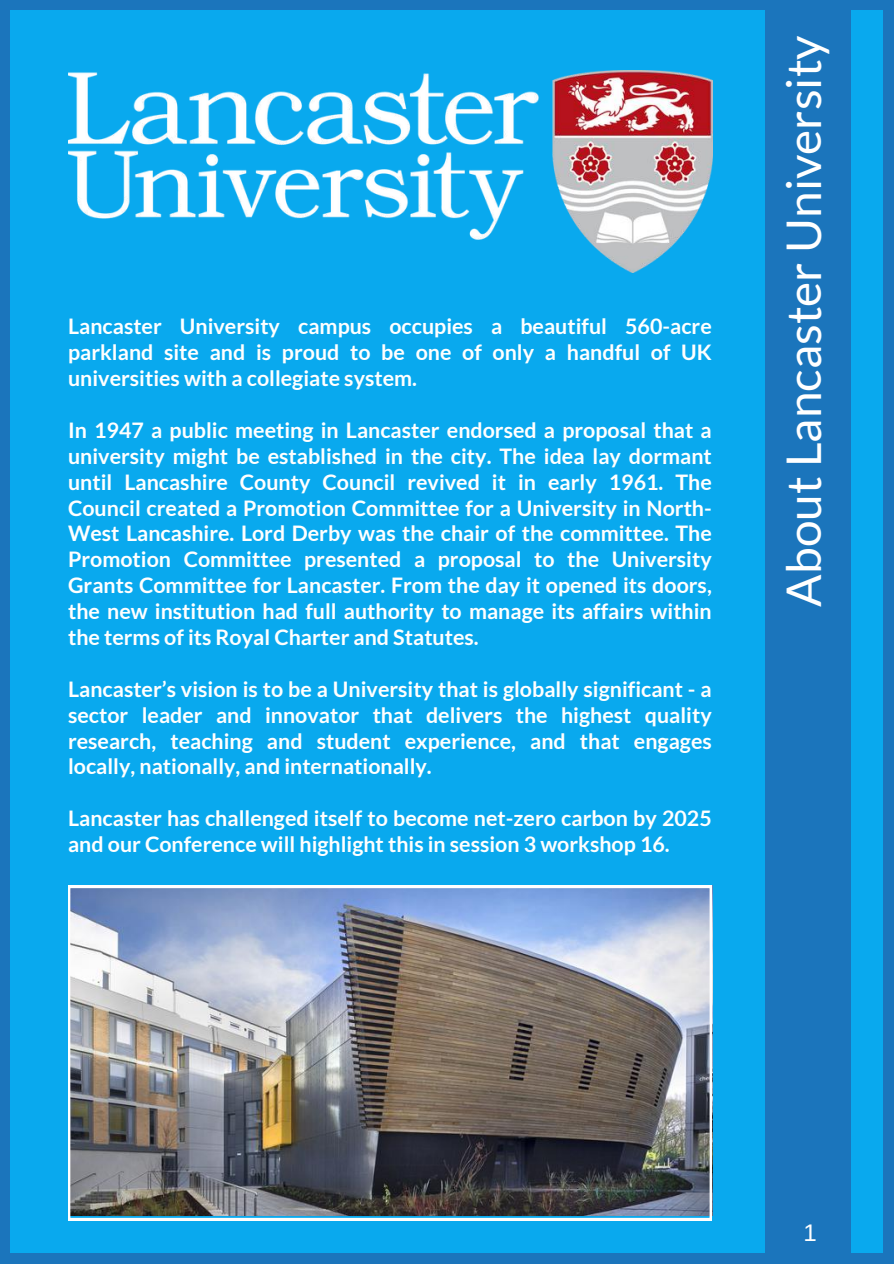
<style>
.page{position:relative;width:894px;height:1264px;background:#fff}
.page>*{position:absolute;margin:0;border:0;box-sizing:border-box;transform-origin:0 0}
.t1{font:47.85px "Lato";color:#fff}
.t2{font:24px "Arimo";color:#fff}
.t3{font:700 21.45px/25.8px "Lato";color:#fff;text-align:justify}
</style>
<div class="page">
<div style="left:0;top:0;width:893px;height:1263px;background:#1b75bc"></div>
<div style="left:11px;top:10px;width:871px;height:1242px;background:#09acf1"></div>
<div style="left:764px;top:0;width:86px;height:1263px;background:#1b75bc"></div>
<img style="left:68px;top:885px;width:643px;height:335px">
<img style="left:68px;top:70px;width:644px;height:203px">
<p class="t3" style="left:68px;top:313px;width:645px">Lancaster University campus occupies a beautiful 560-acre parkland site and is proud to be one of only a handful of UK universities with a collegiate system.</p>
<p class="t3" style="left:68px;top:416px;width:645px">In 1947 a public meeting in Lancaster endorsed a proposal that a university might be established in the city. The idea lay dormant until Lancashire County Council revived it in early 1961. The Council created a Promotion Committee for a University in North-West Lancashire. Lord Derby was the chair of the committee. The Promotion Committee presented a proposal to the University Grants Committee for Lancaster. From the day it opened its doors, the new institution had full authority to manage its affairs within the terms of its Royal Charter and Statutes.</p>
<p class="t3" style="left:68px;top:675px;width:645px">Lancaster’s vision is to be a University that is globally significant - a sector leader and innovator that delivers the highest quality research, teaching and student experience, and that engages locally, nationally, and internationally.</p>
<p class="t3" style="left:68px;top:805px;width:645px">Lancaster has challenged itself to become net-zero carbon by 2025 and our Conference will highlight this in session 3 workshop 16.</p>
<h1 class="t1" style="left:773px;top:606px;width:573px;rotate:-90deg">About Lancaster University</h1>
<p class="t2" style="left:803px;top:1219px;width:15px">1</p>
</div>
